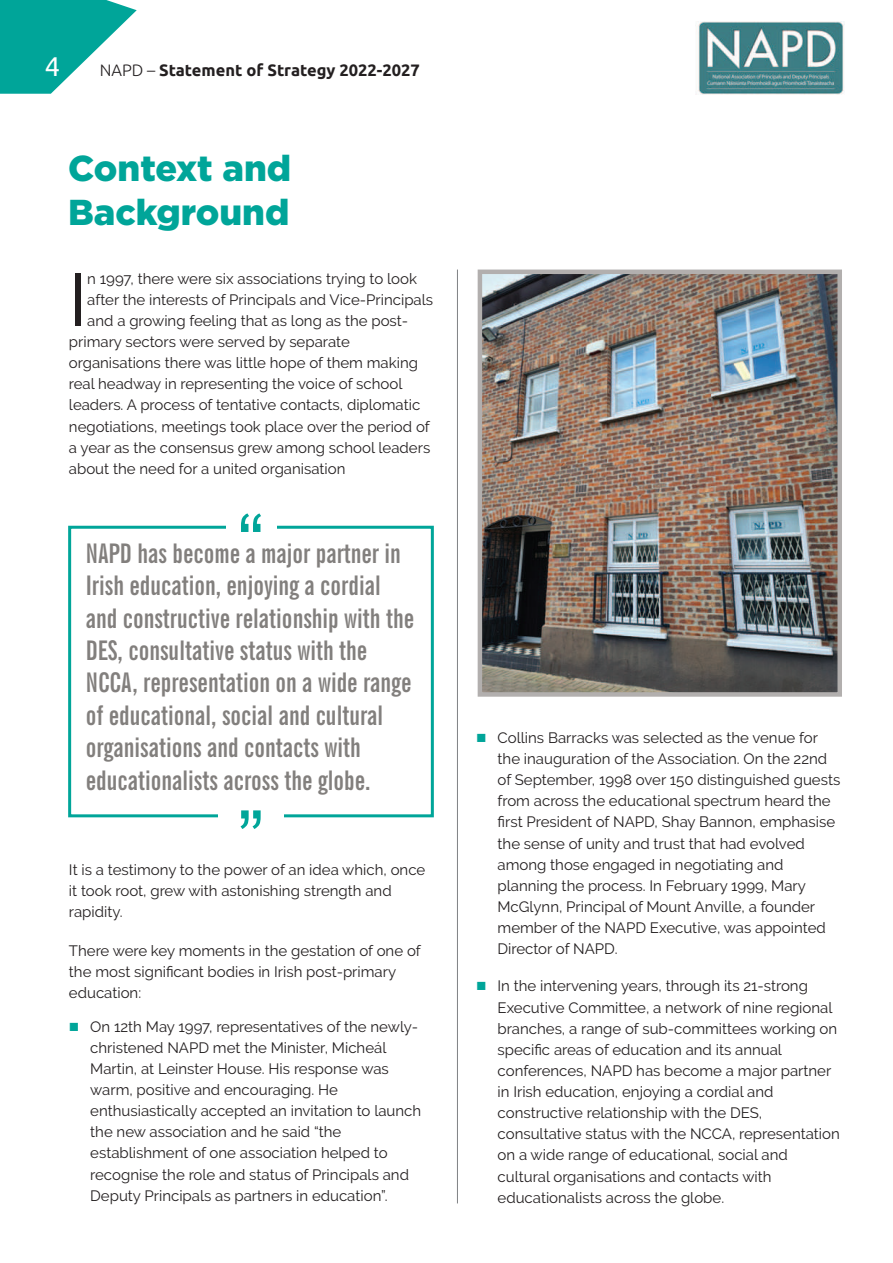
<style>
.page{position:relative;width:893px;height:1263px;background:#fff}
.page>*{position:absolute;margin:0;border:0;box-sizing:border-box;transform-origin:0 0}
.t1{font:79.35px "Arial";color:#00a599}
.t2{font:74.4px "Raleway";color:#231f20}
.t3{font:900 36px/43.2px "Gotham";color:#00a599}
.t4{font:700 extra-condensed 27px/32.4px "News Gothic BT";color:#827f7d}
.t5{font:27px "Ubuntu";color:#fff}
.t6{font:700 16.5px "Ubuntu";color:#231f20}
.t7{font:15px/21.1px "Raleway";color:#231f20}
.s1{font-weight:300}
.s2{color:#00a599}
</style>
<div class="page">
<svg style="left:0;top:0;width:137px;height:94px"></svg>
<img style="left:698px;top:21px;width:146px;height:73px">
<img style="left:483px;top:275px;width:354px;height:417px">
<div style="left:478px;top:270px;width:364px;height:427px;border:4px solid #b2afae"></div>
<hr style="left:457px;top:270px;width:1px;height:933px;background:#808285">
<div style="left:68px;top:526px;width:366px;height:291px;border:3px solid #00a599"></div>
<div style="left:226px;top:513px;width:50px;height:59px;background:#fff"></div>
<div style="left:218px;top:810px;width:66px;height:22px;background:#fff"></div>
<h3 class="t5" style="left:45px;top:55px;width:17px">4</h3>
<p class="t6" style="left:100px;top:60px;width:322px"><span class="s1">NAPD –</span> Statement of Strategy 2022-2027</p>
<h3 class="t3" style="left:68px;top:150px;width:225px">Context and<br>Background</h3>
<h2 class="t2" style="left:69px;top:272px;width:20px">I</h2>
<p class="t7" style="left:87px;top:269px;width:331px">n 1997, there were six associations trying to look</p>
<p class="t7" style="left:87px;top:290px;width:347px">after the interests of Principals and Vice-Principals</p>
<p class="t7" style="left:87px;top:311px;width:322px">and a growing feeling that as long as the post-</p>
<p class="t7" style="left:69px;top:333px;width:282px">primary sectors were served by separate</p>
<p class="t7" style="left:69px;top:354px;width:351px">organisations there was little hope of them making</p>
<p class="t7" style="left:69px;top:375px;width:335px">real headway in representing the voice of school</p>
<p class="t7" style="left:69px;top:396px;width:353px">leaders. A process of tentative contacts, diplomatic</p>
<p class="t7" style="left:69px;top:417px;width:362px">negotiations, meetings took place over the period of</p>
<p class="t7" style="left:69px;top:438px;width:363px">a year as the consensus grew among school leaders</p>
<p class="t7" style="left:69px;top:459px;width:278px">about the need for a united organisation</p>
<h1 class="t1" style="left:238px;top:497px;width:28px">“</h1>
<p class="t4" style="left:86px;top:539px;width:330px">NAPD has become a major partner in Irish education, enjoying a cordial and constructive relationship with the DES, consultative status with the NCCA, representation on a wide range of educational, social and cultural organisations and contacts with educationalists across the globe.</p>
<h1 class="t1" style="left:238px;top:794px;width:28px">”</h1>
<p class="t7" style="left:69px;top:860px;width:358px">It is a testimony to the power of an idea which, once it took root, grew with astonishing strength and rapidity.</p>
<p class="t7" style="left:69px;top:941px;width:353px">There were key moments in the gestation of one of the most significant bodies in Irish post-primary education:</p>
<p class="t7" style="left:90px;top:1017px;width:333px;text-indent:-21px"><span class="s2">■</span> On 12th May 1997, representatives of the newly&shy;christened NAPD met the Minister, Micheál Martin, at Leinster House. His response was warm, positive and encouraging. He enthusiastically accepted an invitation to launch the new association and he said “the establishment of one association helped to recognise the role and status of Principals and Deputy Principals as partners in education”.</p>
<p class="t7" style="left:498px;top:728px;width:344px;text-indent:-21px"><span class="s2">■</span> Collins Barracks was selected as the venue for the inauguration of the Association. On the 22nd of September, 1998 over 150 distinguished guests from across the educational spectrum heard the first President of NAPD, Shay Bannon, emphasise the sense of unity and trust that had evolved among those engaged in negotiating and planning the process. In February 1999, Mary McGlynn, Principal of Mount Anville, a founder member of the NAPD Executive, was appointed Director of NAPD.</p>
<p class="t7" style="left:498px;top:977px;width:344px;text-indent:-21px"><span class="s2">■</span> In the intervening years, through its 21-strong Executive Committee, a network of nine regional branches, a range of sub-committees working on specific areas of education and its annual conferences, NAPD has become a major partner in Irish education, enjoying a cordial and constructive relationship with the DES, consultative status with the NCCA, representation on a wide range of educational, social and cultural organisations and contacts with educationalists across the globe.</p>
</div>
